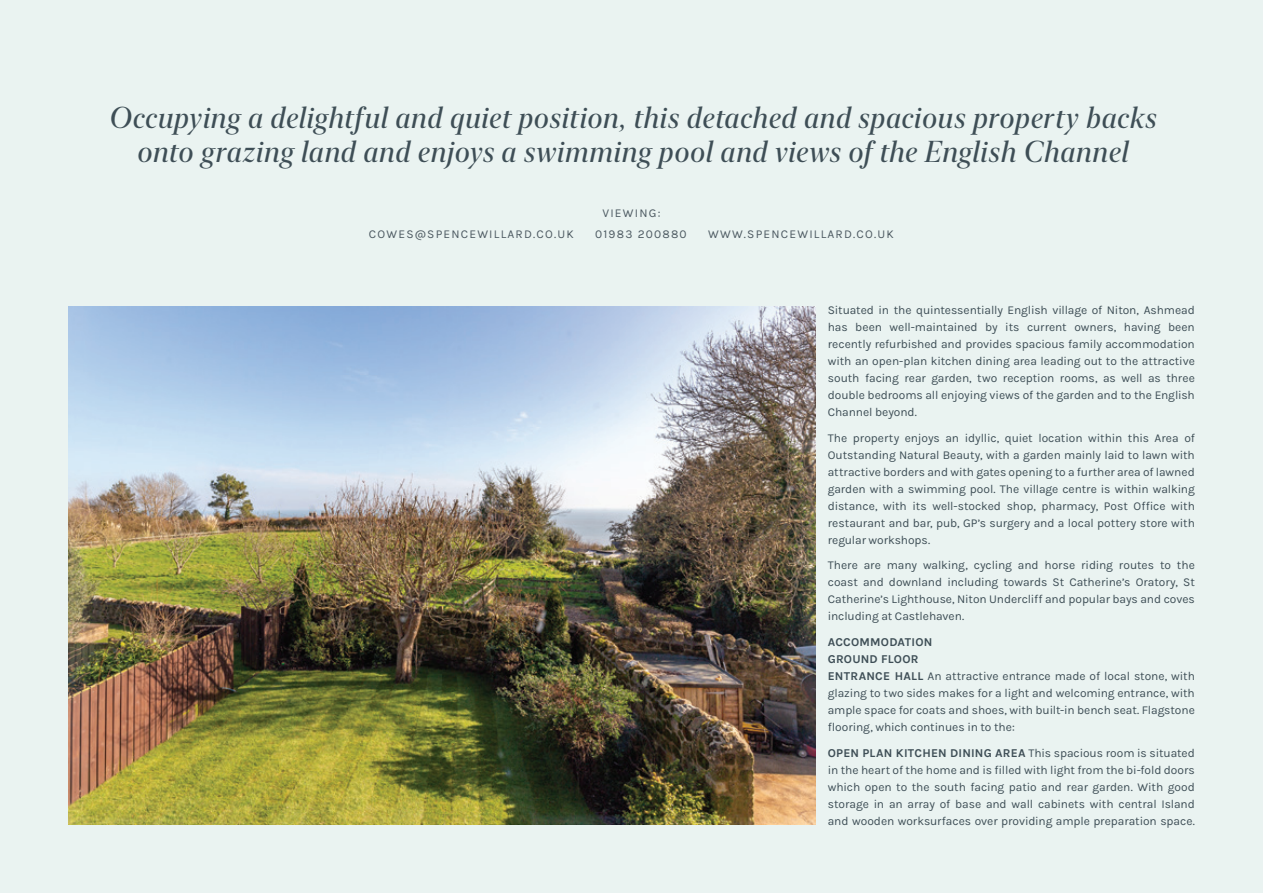
<style>
.page{position:relative;width:1263px;height:893px;background:#eaf3f1}
.page>*{position:absolute;margin:0;border:0;box-sizing:border-box;transform-origin:0 0}
._02_Strapline{font:italic 30px/34px "New York Extra Large";letter-spacing:.01em;color:#3e4e56;text-align:center}
._05_Body_text{font:12px/17.1px "Karla";letter-spacing:-.005em;color:#3e4e56;text-align:justify}
._03_Office_Viewings_Details{font:12px "Karla";letter-spacing:.1em;color:#4c5961}
._04_Heading{font:700 12px "Karla";letter-spacing:.02em;color:#3e4e56}
.s1{font-weight:700}
</style>
<div class="page">
<img style="left:68px;top:306px;width:747px;height:519px">
<p class="_02_Strapline" style="left:108px;top:100px;width:1049px">Occupying a delightful and quiet position, this detached and spacious property backs onto grazing land and enjoys a swimming pool and views of the English Channel</p>
<p class="_03_Office_Viewings_Details" style="left:602px;top:206px;width:60px">VIEWING:</p>
<p class="_03_Office_Viewings_Details" style="left:369px;top:226px;width:206px">COWES@SPENCEWILLARD.CO.UK</p>
<p class="_03_Office_Viewings_Details" style="left:595px;top:226px;width:93px">01983 200880</p>
<p class="_03_Office_Viewings_Details" style="left:708px;top:226px;width:187px">WWW.SPENCEWILLARD.CO.UK</p>
<p class="_05_Body_text" style="left:828px;top:301px;width:369px">Situated in the quintessentially English village of Niton, Ashmead has been well-maintained by its current owners, having been recently refurbished and provides spacious family accommodation with an open-plan kitchen dining area leading out to the attractive south facing rear garden, two reception rooms, as well as three double bedrooms all enjoying views of the garden and to the English Channel beyond.</p>
<p class="_05_Body_text" style="left:828px;top:429px;width:369px">The property enjoys an idyllic, quiet location within this Area of Outstanding Natural Beauty, with a garden mainly laid to lawn with attractive borders and with gates opening to a further area of lawned garden with a swimming pool. The village centre is within walking distance, with its well-stocked shop, pharmacy, Post Office with restaurant and bar, pub, GP’s surgery and a local pottery store with regular workshops.</p>
<p class="_05_Body_text" style="left:828px;top:556px;width:369px">There are many walking, cycling and horse riding routes to the coast and downland including towards St Catherine’s Oratory, St Catherine’s Lighthouse, Niton Undercliff and popular bays and coves including at Castlehaven.</p>
<p class="_04_Heading" style="left:828px;top:634px;width:106px">ACCOMMODATION</p>
<p class="_04_Heading" style="left:828px;top:651px;width:92px">GROUND FLOOR</p>
<p class="_05_Body_text" style="left:828px;top:667px;width:369px"><span class="s1">ENTRANCE HALL</span> An attractive entrance made of local stone, with glazing to two sides makes for a light and welcoming entrance, with ample space for coats and shoes, with built-in bench seat. Flagstone flooring, which continues in to the:</p>
<p class="_05_Body_text" style="left:828px;top:744px;width:369px"><span class="s1">OPEN PLAN KITCHEN DINING AREA</span> This spacious room is situated in the heart of the home and is filled with light from the bi-fold doors which open to the south facing patio and rear garden. With good storage in an array of base and wall cabinets with central Island and wooden worksurfaces over providing ample preparation space.</p>
</div>
